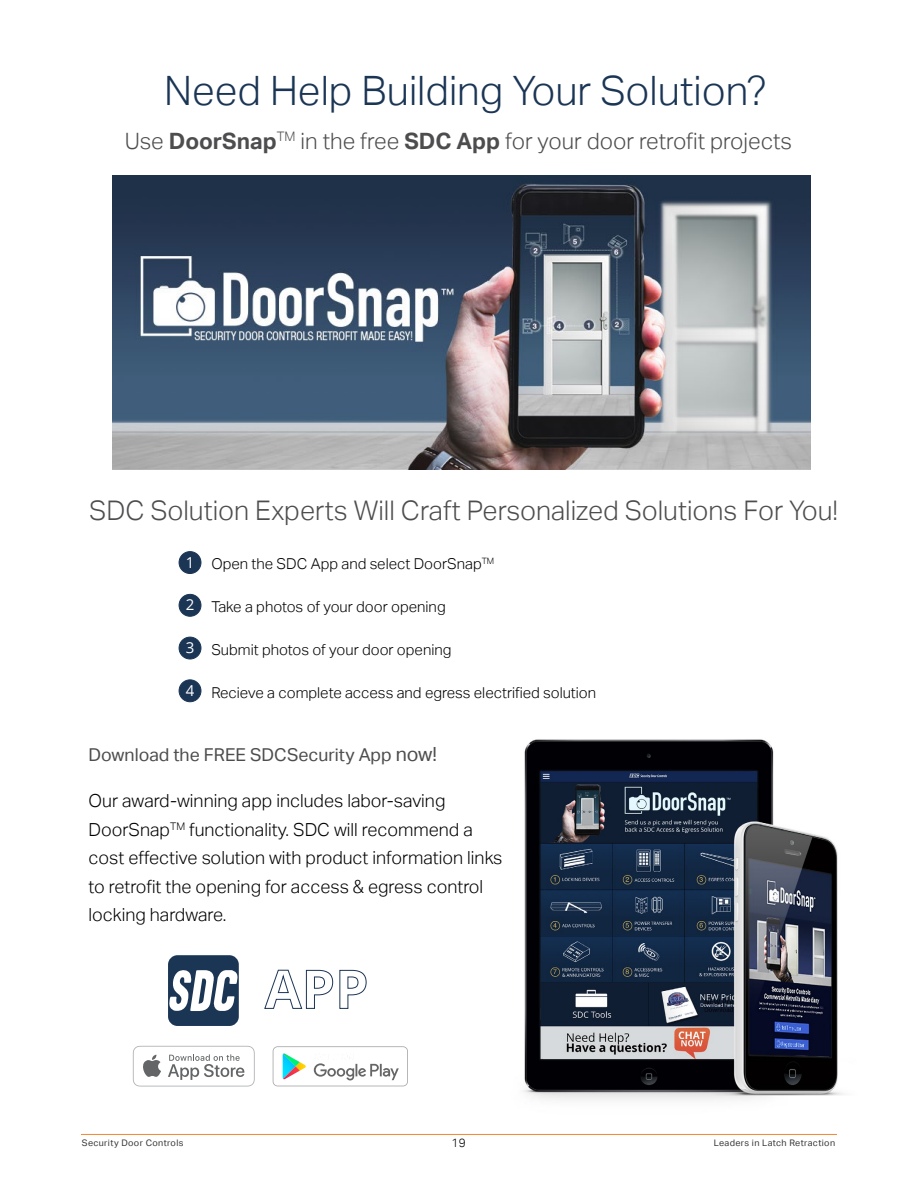
<style>
.page{position:relative;width:918px;height:1188px;background:#fff}
.page>*{position:absolute;margin:0;border:0;box-sizing:border-box;transform-origin:0 0}
.t1{font:300 40.5px "Aktiv Grotesk";color:#1b3555}
.t2{font:300 27px "Aktiv Grotesk";color:#4d4d4f}
.t3{font:300 22.5px "Aktiv Grotesk";color:#4d4d4f}
.t4{font:300 18px/28.5px "Aktiv Grotesk";color:#000}
.t5{font:17.7px "Aktiv Grotesk";color:#4d4d4f}
.t6{font:300 15px "Aktiv Grotesk";color:#000}
.t7{font:300 12px "Aktiv Grotesk";color:#000}
.t8{font:9px "Aktiv Grotesk";letter-spacing:.04em;color:#343433}
.s1{font-weight:700}
.s2{font-family:"Open Sans";font-weight:400;color:#fff}
.s3{font-size:19.5px}
</style>
<div class="page">
<hr style="left:81px;top:1134px;width:756px;height:1px;background:#f58732">
<img style="left:113px;top:175px;width:698px;height:294px">
<img style="left:523px;top:739px;width:320px;height:361px">
<svg style="left:168px;top:955px;width:71px;height:71px"></svg>
<svg style="left:264px;top:969px;width:103px;height:40px"></svg>
<svg style="left:133px;top:1046px;width:122px;height:41px"></svg>
<div style="left:273px;top:1046px;width:135px;height:41px;background:#dadada"></div>
<svg style="left:273px;top:1046px;width:135px;height:40px;background:#e5ebe9"></svg>
<div style="left:179px;top:552px;width:22px;height:22px;background:#1b3555;border-radius:50%"></div>
<div style="left:179px;top:551px;width:22px;height:23px;border:1px solid #1b3555;border-radius:50%"></div>
<div style="left:179px;top:594px;width:22px;height:22px;background:#1b3555;border-radius:50%"></div>
<div style="left:179px;top:594px;width:22px;height:23px;border:1px solid #1b3555;border-radius:50%"></div>
<div style="left:179px;top:637px;width:22px;height:22px;background:#1b3555;border-radius:50%"></div>
<div style="left:179px;top:637px;width:22px;height:22px;border:1px solid #1b3555;border-radius:50%"></div>
<div style="left:179px;top:680px;width:22px;height:22px;background:#1b3555;border-radius:50%"></div>
<div style="left:179px;top:680px;width:22px;height:22px;border:1px solid #1b3555;border-radius:50%"></div>
<h1 class="t1" style="left:164px;top:68px;width:604px">Need Help Building Your Solution?</h1>
<p class="t3" style="left:125px;top:128px;width:669px">Use <span class="s1">DoorSnap</span><sup>TM</sup> in the free <span class="s1">SDC App</span> for your door retrofit projects</p>
<h2 class="t2" style="left:89px;top:495px;width:751px">SDC Solution Experts Will Craft Personalized Solutions For You!</h2>
<p class="t6" style="left:186px;top:555px;width:310px"><span class="s2">1</span> Open the SDC App and select DoorSnap<sup>TM</sup></p>
<p class="t6" style="left:186px;top:598px;width:261px"><span class="s2">2</span> Take a photos of your door opening</p>
<p class="t6" style="left:186px;top:641px;width:267px"><span class="s2">3</span> Submit photos of your door opening</p>
<p class="t6" style="left:186px;top:684px;width:412px"><span class="s2">4</span> Recieve a complete access and egress electrified solution</p>
<p class="t5" style="left:89px;top:745px;width:350px">Download the FREE SDCSecurity App <span class="s3">now!</span></p>
<p class="t4" style="left:89px;top:787px;width:415px">Our award-winning app includes labor-saving DoorSnap<sup>TM</sup> functionality. SDC will recommend a cost effective solution with product information links to retrofit the opening for access &amp; egress control locking hardware.</p>
<p class="t8" style="left:82px;top:1137px;width:103px">Security Door Controls</p>
<p class="t7" style="left:452px;top:1136px;width:16px">19</p>
<p class="t8" style="left:714px;top:1137px;width:123px">Leaders in Latch Retraction</p>
</div>
